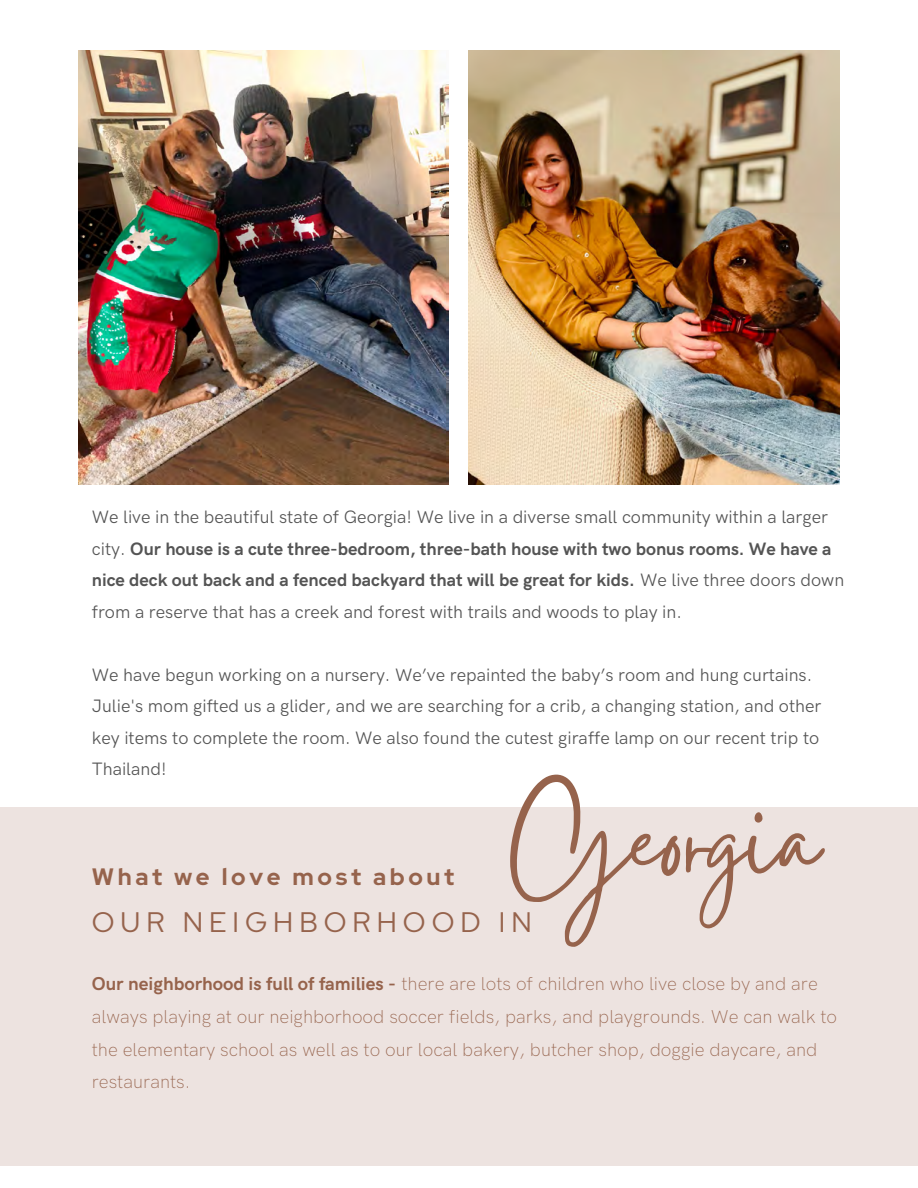
<style>
.page{position:relative;width:918px;height:1188px;background:#fff}
.page>*{position:absolute;margin:0;border:0;box-sizing:border-box;transform-origin:0 0}
.t1{font:139.5px "Gistesy";color:#96634c}
.t2{font:28.05px "Red Hat Display";letter-spacing:.215em;color:#96634c}
.t3{font:700 23.55px "Red Hat Display";letter-spacing:.155em;color:#96634c}
.t4{font:200 18.75px/32.7px "HK Grotesk Pro";color:#96634c}
.t5{font:18px/31.5px "HK Grotesk Pro";color:#545454}
.s1{font-weight:700}
</style>
<div class="page">
<div style="left:0;top:807px;width:918px;height:359px;background:#ede3e0"></div>
<img style="left:78px;top:50px;width:371px;height:435px">
<img style="left:469px;top:50px;width:371px;height:435px">
<h2 class="t5" style="left:92px;top:502px;width:754px">We live in the beautiful state of Georgia! We live in a diverse small community within a larger city. <span class="s1">Our house is a cute three-bedroom, three-bath house with two bonus rooms. We have a nice deck out back and a fenced backyard that will be great for kids.</span> We live three doors down from a reserve that has a creek and forest with trails and woods to play in.</h2>
<p class="t5" style="left:92px;top:660px;width:731px">We have begun working on a nursery. We’ve repainted the baby’s room and hung curtains.<br>Julie's mom gifted us a glider, and we are searching for a crib, a changing station, and other key items to complete the room. We also found the cutest giraffe lamp on our recent trip to Thailand!</p>
<h3 class="t1" style="left:510px;top:743px;width:311px">Georgia</h3>
<p class="t3" style="left:92px;top:861px;width:364px">What we love most about</p>
<p class="t2" style="left:92px;top:904px;width:442px">OUR NEIGHBORHOOD IN</p>
<h1 class="t4" style="left:92px;top:968px;width:747px"><span class="s1">Our neighborhood is full of families -</span> there are lots of children who live close by and are always playing at our neighborhood soccer fields, parks, and playgrounds. We can walk to the elementary school as well as to our local bakery, butcher shop, doggie daycare, and restaurants.</h1>
</div>
